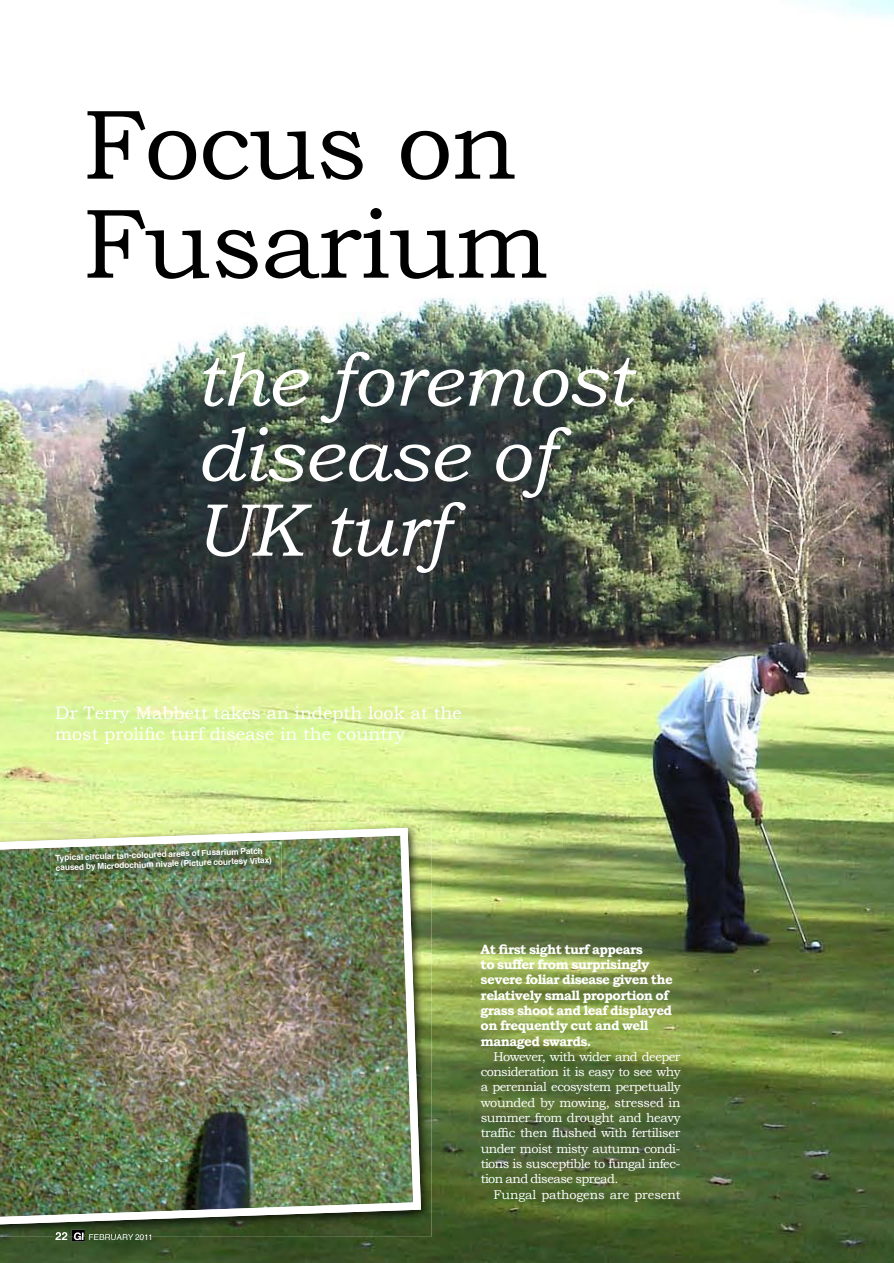
<style>
.page{position:relative;width:894px;height:1263px;background:#fff}
.page>*{position:absolute;margin:0;border:0;box-sizing:border-box;transform-origin:0 0}
.t1{font:italic 75px/75px "Bookman Old Style";letter-spacing:-.01em;color:#fff}
.t2{font:18px/21.6px "Bookman Old Style";color:#fff}
.t3{font:700 13.5px/15.3px "Bookman Old Style";letter-spacing:-.04em;color:#fff}
.t4{font:12.75px/15.3px "Bookman Old Style";letter-spacing:-.04em;color:#fff;text-align:justify}
.t5{font:12.75px "Bookman Old Style";letter-spacing:-.01em;color:#fff}
.t6{font:700 8.25px/9.8px "Helvetica";color:#fff}
.t7{font:8.25px "Helvetica";color:#fff}
.s1{font-weight:700;font-size:11.25px}
.s2{font-family:"Helvetica Neue";font-weight:700;font-size:10.8px}
</style>
<div class="page">
<img style="left:0;top:0;width:894px;height:1263px">
<img style="left:71px;top:1237px;width:14px;height:4px">
<img style="left:87px;top:111px;width:430px;height:69px">
<img style="left:87px;top:208px;width:459px;height:71px">
<img style="left:0;top:822px;width:431px;height:52px">
<img style="left:0;top:1224px;width:54px;height:13px">
<img style="left:378px;top:874px;width:53px;height:363px">
<img style="left:54px;top:1224px;width:324px;height:13px">
<svg style="left:56px;top:1232px;width:11px;height:5px"></svg>
<svg style="left:74px;top:1232px;width:10px;height:8px"></svg>
<img style="left:85px;top:1234px;width:66px;height:3px">
<img style="left:0;top:828px;width:421px;height:396px">
<img style="left:50px;top:842px;width:231px;height:38px">
<img style="left:50px;top:842px;width:157px;height:6px">
<h1 class="t1" style="left:196px;top:343px;width:437px">the foremost disease of<br>UK turf</h1>
<h2 class="t2" style="left:55px;top:702px;width:408px">Dr Terry Mabbett takes an indepth look at the most prolific turf disease in the country</h2>
<p class="t6" style="left:55px;top:853px;width:218px;rotate:-2deg">Typical circular tan-coloured areas of Fusarium Patch caused by Microdochium nivale (Picture courtesy Vitax)</p>
<p class="t7" style="left:55px;top:1231px;width:99px"><span class="s1">22</span> <span class="s2">GI</span> FEBRUARY 2011</p>
<p class="t3" style="left:480px;top:941px;width:194px">At first sight turf appears<br>to suffer from surprisingly severe foliar disease given the relatively small proportion of grass shoot and leaf displayed on frequently cut and well managed swards.</p>
<p class="t4" style="left:480px;top:1049px;width:201px;text-indent:13px">However, with wider and deeper consideration it is easy to see why a perennial ecosystem perpetually wounded by mowing, stressed in summer from drought and heavy traffic then flushed with fertiliser under moist misty autumn condi&shy;tions is susceptible to fungal infec&shy;tion and disease spread.</p>
<p class="t5" style="left:493px;top:1187px;width:189px">Fungal pathogens are present</p>
</div>
